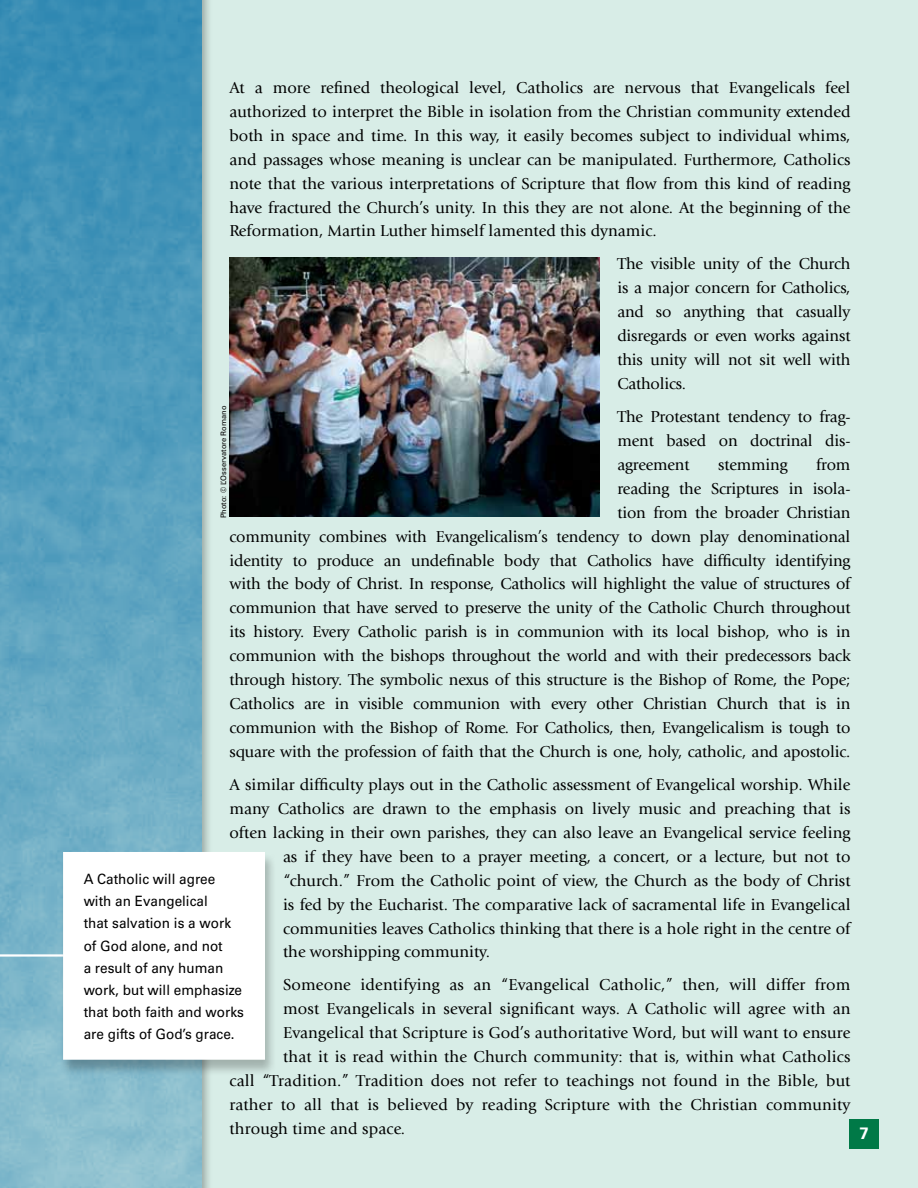
<style>
.page{position:relative;width:918px;height:1188px;background:#d8ede7}
.page>*{position:absolute;margin:0;border:0;box-sizing:border-box;transform-origin:0 0}
.t1{font:16.5px/24px "Giovanni Std";letter-spacing:-.01em;color:#000;text-align:justify}
.t2{font:16.5px "Giovanni Std";letter-spacing:.01em;color:#000}
.t3{font:700 16.5px "Univers LT Std";color:#fff}
.t4{font:14.25px/22.2px "Univers LT Std";color:#000;scale:.95 1}
.t5{font:7.5px "Univers LT Std";color:#000}
</style>
<div class="page">
<div style="left:0;top:0;width:214px;height:1188px;background:#000;opacity:.3"></div>
<img style="left:0;top:0;width:202px;height:1188px">
<div style="left:849px;top:1119px;width:30px;height:30px;background:#007947"></div>
<hr style="left:0;top:954px;width:121px;height:3px;background:#fff">
<div style="left:59px;top:852px;width:218px;height:224px;background:#000;opacity:.25"></div>
<div style="left:64px;top:853px;width:200px;height:206px;background:#fff"></div>
<div style="left:63px;top:852px;width:202px;height:208px;border:2px solid #fff"></div>
<img style="left:230px;top:257px;width:369px;height:260px">
<p class="t1" style="left:229px;top:76px;width:623px">At a more refined theological level, Catholics are nervous that Evangelicals feel authorized to interpret the Bible in isolation from the Christian community extended both in space and time. In this way, it easily becomes subject to individual whims, and passages whose meaning is unclear can be manipulated. Furthermore, Catholics note that the various interpretations of Scripture that flow from this kind of reading have fractured the Church’s unity. In this they are not alone. At the beginning of the Reformation, Martin Luther himself lamented this dynamic.</p>
<p class="t1" style="left:617px;top:252px;width:235px">The visible unity of the Church is a major concern for Catholics, and so anything that casually disregards or even works against this unity will not sit well with Catholics.</p>
<p class="t1" style="left:617px;top:405px;width:235px">The Protestant tendency to frag&shy;ment based on doctrinal dis&shy;agreement</p>
<p class="t5" style="left:219px;top:518px;width:114px;rotate:-90deg">Photo: © L’Osservatore Romano</p>
<p class="t1" style="left:229px;top:453px;width:623px;text-align:right">from<br>reading the Scriptures in isola-<br>tion from the broader Christian<br>community combines with Evangelicalism’s tendency to down play denominational identity to produce an undefinable body that Catholics have difficulty identifying with the body of Christ. In response, Catholics will highlight the value of structures of communion that have served to preserve the unity of the Catholic Church throughout its history. Every Catholic parish is in communion with its local bishop, who is in communion with the bishops throughout the world and with their predecessors back through history. The symbolic nexus of this structure is the Bishop of Rome, the Pope; Catholics are in visible communion with every other Christian Church that is in communion with the Bishop of Rome. For Catholics, then, Evangelicalism is tough to square with the profession of faith that the Church is one, holy, catholic, and apostolic.</p>
<p class="t1" style="left:230px;top:773px;width:623px">A similar difficulty plays out in the Catholic assessment of Evangelical worship. While</p>
<p class="t1" style="left:230px;top:797px;width:623px">many Catholics are drawn to the emphasis on lively music and preaching that is</p>
<p class="t1" style="left:230px;top:821px;width:622px">often lacking in their own parishes, they can also leave an Evangelical service feeling</p>
<p class="t1" style="left:283px;top:845px;width:569px">as if they have been to a prayer meeting, a concert, or a lecture, but not to</p>
<p class="t1" style="left:283px;top:868px;width:569px">“church.” From the Catholic point of view, the Church as the body of Christ</p>
<p class="t1" style="left:283px;top:892px;width:569px">is fed by the Eucharist. The comparative lack of sacramental life in Evangelical</p>
<p class="t1" style="left:283px;top:916px;width:569px">communities leaves Catholics thinking that there is a hole right in the centre of</p>
<p class="t1" style="left:283px;top:940px;width:209px">the worshipping community.</p>
<p class="t2" style="left:283px;top:976px;width:569px">Someone identifying as an “Evangelical Catholic,” then, will differ from</p>
<p class="t2" style="left:283px;top:1000px;width:569px">most Evangelicals in several significant ways. A Catholic will agree with an</p>
<p class="t2" style="left:283px;top:1024px;width:569px">Evangelical that Scripture is God’s authoritative Word, but will want to ensure</p>
<p class="t2" style="left:283px;top:1047px;width:569px">that it is read within the Church community: that is, within what Catholics</p>
<p class="t2" style="left:230px;top:1071px;width:623px">call “Tradition.” Tradition does not refer to teachings not found in the Bible, but</p>
<p class="t2" style="left:230px;top:1095px;width:623px">rather to all that is believed by reading Scripture with the Christian community</p>
<p class="t2" style="left:230px;top:1119px;width:177px">through time and space.</p>
<p class="t1" style="left:718px;top:453px;width:71px">stemming</p>
<p class="t4" style="left:84px;top:868px;width:170px">A Catholic will agree with an Evangelical<br>that salvation is a work of God alone, and not<br>a result of any human work, but will emphasize that both faith and works are gifts of God’s grace.</p>
<p class="t3" style="left:859px;top:1124px;width:11px">7</p>
</div>
